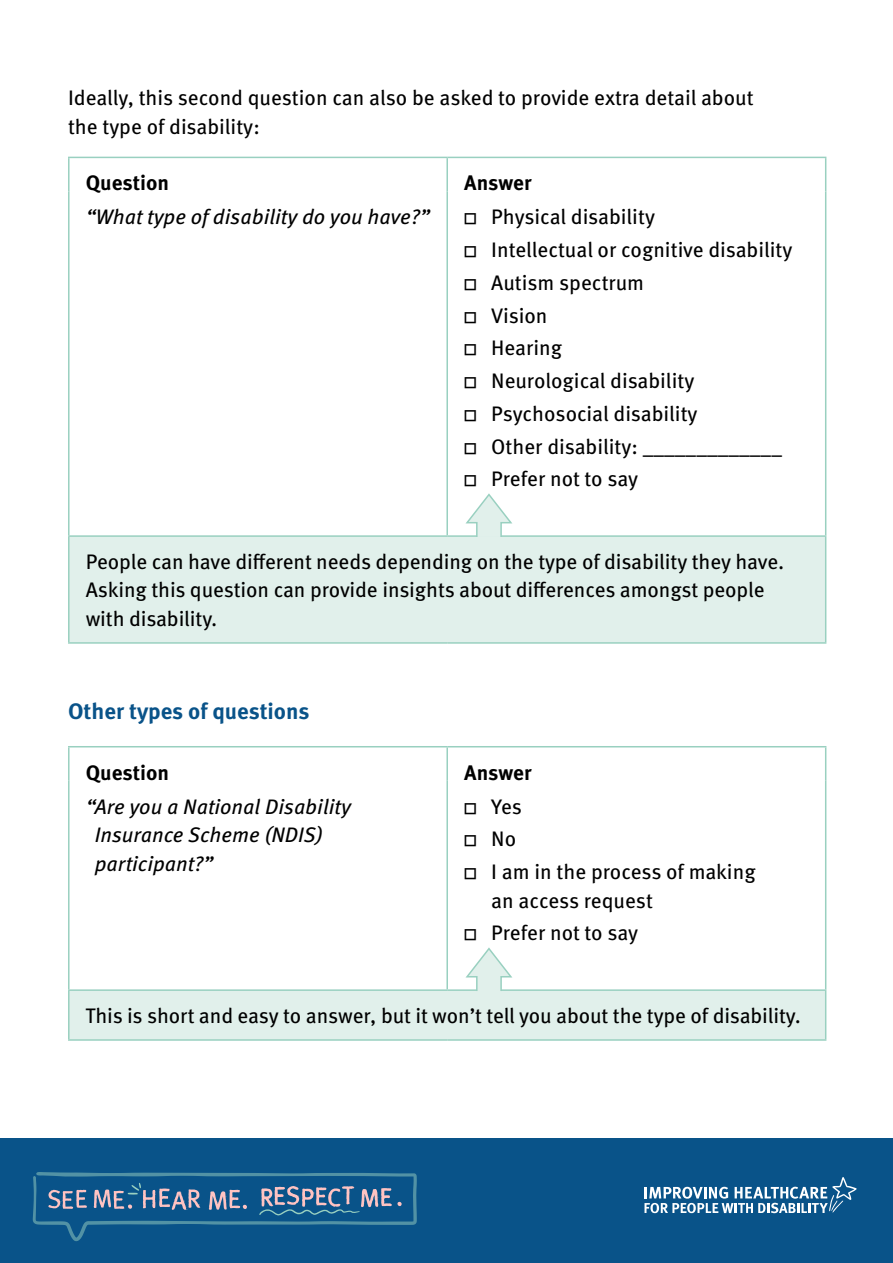
<style>
.page{position:relative;width:893px;height:1263px;background:#fff}
.page>*{position:absolute;margin:0;border:0;box-sizing:border-box;transform-origin:0 0}
.t1{font:700 22.5px "Meta Pro";color:#095389}
.t2{font:21px/28.5px "Meta Pro";letter-spacing:-.005em;color:#000}
.t3{font:italic 21px/28.5px "Meta Pro";color:#000}
.t4{font:700 21px "Meta Pro";color:#000}
.s1{font-size:15px}
</style>
<div class="page">
<div style="left:0;top:1138px;width:893px;height:125px;background:#095389"></div>
<svg style="left:33px;top:1172px;width:384px;height:69px"></svg>
<svg style="left:644px;top:1177px;width:213px;height:36px"></svg>
<div style="left:69px;top:536px;width:757px;height:107px;background:#e1f0eb"></div>
<hr style="left:68px;top:535px;width:379px;height:2px;background:#99d0c0">
<hr style="left:68px;top:537px;width:2px;height:105px;background:#99d0c0">
<hr style="left:447px;top:535px;width:379px;height:2px;background:#99d0c0">
<hr style="left:825px;top:537px;width:1px;height:105px;background:#99d0c0">
<hr style="left:68px;top:642px;width:379px;height:2px;background:#99d0c0">
<hr style="left:447px;top:642px;width:379px;height:2px;background:#99d0c0">
<hr style="left:68px;top:157px;width:379px;height:1px;background:#99d0c0">
<hr style="left:68px;top:158px;width:2px;height:33px;background:#99d0c0">
<hr style="left:447px;top:157px;width:379px;height:1px;background:#99d0c0">
<hr style="left:825px;top:158px;width:1px;height:33px;background:#99d0c0">
<hr style="left:68px;top:191px;width:2px;height:344px;background:#99d0c0">
<hr style="left:825px;top:191px;width:1px;height:344px;background:#99d0c0">
<hr style="left:446px;top:158px;width:2px;height:33px;background:#99d0c0">
<hr style="left:446px;top:191px;width:2px;height:344px;background:#99d0c0">
<div style="left:69px;top:990px;width:757px;height:50px;background:#e1f0eb"></div>
<hr style="left:68px;top:989px;width:379px;height:2px;background:#99d0c0">
<hr style="left:68px;top:991px;width:2px;height:48px;background:#99d0c0">
<hr style="left:447px;top:989px;width:379px;height:2px;background:#99d0c0">
<hr style="left:825px;top:991px;width:1px;height:48px;background:#99d0c0">
<hr style="left:68px;top:1039px;width:379px;height:2px;background:#99d0c0">
<hr style="left:447px;top:1039px;width:379px;height:2px;background:#99d0c0">
<hr style="left:68px;top:746px;width:379px;height:1px;background:#99d0c0">
<hr style="left:68px;top:747px;width:2px;height:34px;background:#99d0c0">
<hr style="left:447px;top:746px;width:379px;height:1px;background:#99d0c0">
<hr style="left:825px;top:747px;width:1px;height:34px;background:#99d0c0">
<hr style="left:68px;top:781px;width:2px;height:208px;background:#99d0c0">
<hr style="left:825px;top:781px;width:1px;height:208px;background:#99d0c0">
<hr style="left:446px;top:747px;width:2px;height:34px;background:#99d0c0">
<hr style="left:446px;top:781px;width:2px;height:208px;background:#99d0c0">
<svg style="left:464px;top:493px;width:50px;height:44px"></svg>
<svg style="left:464px;top:947px;width:50px;height:44px"></svg>
<p class="t2" style="left:68px;top:82px;width:687px">Ideally, this second question can also be asked to provide extra detail about the type of disability:</p>
<p class="t4" style="left:86px;top:167px;width:85px">Question</p>
<p class="t4" style="left:464px;top:167px;width:69px">Answer</p>
<p class="t3" style="left:86px;top:201px;width:346px">“What type of disability do you have?”</p>
<p class="t2" style="left:464px;top:201px;width:192px"><span class="s1">□</span> Physical disability</p>
<p class="t2" style="left:464px;top:234px;width:330px"><span class="s1">□</span> Intellectual or cognitive disability</p>
<p class="t2" style="left:464px;top:267px;width:181px"><span class="s1">□</span> Autism spectrum</p>
<p class="t2" style="left:464px;top:300px;width:85px"><span class="s1">□</span> Vision</p>
<p class="t2" style="left:464px;top:332px;width:99px"><span class="s1">□</span> Hearing</p>
<p class="t2" style="left:464px;top:365px;width:232px"><span class="s1">□</span> Neurological disability</p>
<p class="t2" style="left:464px;top:398px;width:235px"><span class="s1">□</span> Psychosocial disability</p>
<p class="t2" style="left:464px;top:431px;width:319px"><span class="s1">□</span> Other disability: _____________</p>
<p class="t2" style="left:464px;top:463px;width:176px"><span class="s1">□</span> Prefer not to say</p>
<p class="t2" style="left:86px;top:546px;width:700px">People can have different needs depending on the type of disability they have.<br>Asking this question can provide insights about differences amongst people with disability.</p>
<p class="t1" style="left:68px;top:693px;width:243px">Other types of questions</p>
<p class="t4" style="left:86px;top:756px;width:85px">Question</p>
<p class="t4" style="left:464px;top:756px;width:69px">Answer</p>
<p class="t3" style="left:95px;top:791px;width:258px;text-indent:-9px">“Are you a National Disability<br>Insurance Scheme (NDIS) participant?”</p>
<p class="t2" style="left:464px;top:791px;width:59px"><span class="s1">□</span> Yes</p>
<p class="t2" style="left:464px;top:823px;width:53px"><span class="s1">□</span> No</p>
<p class="t2" style="left:491px;top:856px;width:266px;text-indent:-27px"><span class="s1">□</span> I am in the process of making an access request</p>
<p class="t2" style="left:464px;top:917px;width:176px"><span class="s1">□</span> Prefer not to say</p>
<p class="t2" style="left:86px;top:1000px;width:717px">This is short and easy to answer, but it won’t tell you about the type of disability.</p>
</div>
